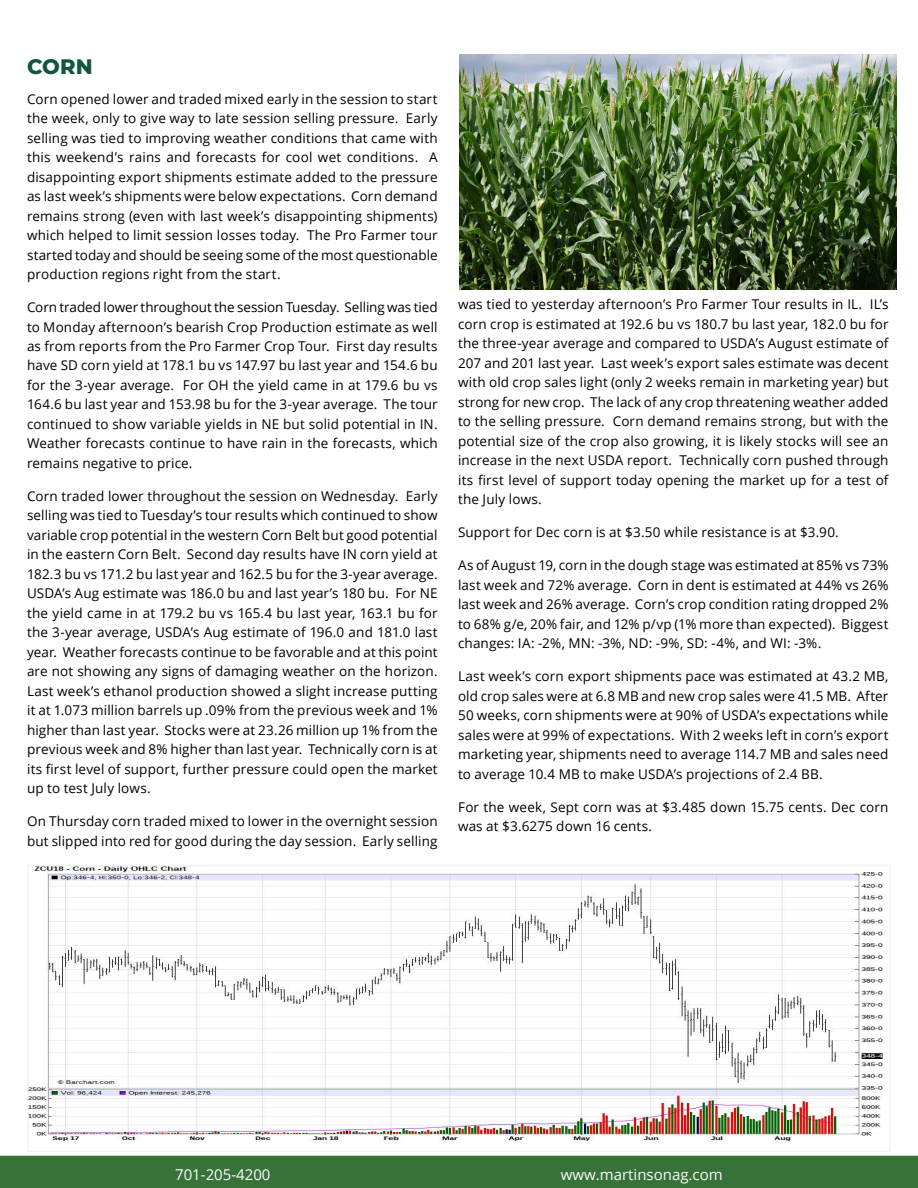
<style>
.page{position:relative;width:918px;height:1188px;background:#fff}
.page>*{position:absolute;margin:0;border:0;box-sizing:border-box;transform-origin:0 0}
.t1{font:800 21px "Montserrat";color:#125640}
.t2{font:15px "Open Sans";color:#fbfbfb}
.t3{font:13.5px/19.5px "Open Sans";letter-spacing:.01em;color:#000;text-align:justify}
</style>
<div class="page">
<img style="left:459px;top:54px;width:438px;height:236px">
<div style="left:1px;top:1157px;width:916px;height:30px;background:#377239"></div>
<div style="left:0;top:1156px;width:918px;height:32px;border:2px solid #377239"></div>
<img style="left:30px;top:868px;width:856px;height:274px">
<div style="left:27px;top:865px;width:864px;height:287px;border:2px solid #f1f3f3"></div>
<h1 class="t1" style="left:27px;top:51px;width:67px">CORN</h1>
<p class="t3" style="left:27px;top:89px;width:412px">Corn opened lower and traded mixed early in the session to start the week, only to give way to late session selling pressure. Early selling was tied to improving weather conditions that came with this weekend’s rains and forecasts for cool wet conditions. A disappointing export shipments estimate added to the pressure as last week’s shipments were below expectations. Corn demand remains strong (even with last week’s disappointing shipments) which helped to limit session losses today. The Pro Farmer tour started today and should be seeing some of the most questionable production regions right from the start.</p>
<p class="t3" style="left:27px;top:297px;width:412px">Corn traded lower throughout the session Tuesday. Selling was tied to Monday afternoon’s bearish Crop Production estimate as well as from reports from the Pro Farmer Crop Tour. First day results have SD corn yield at 178.1 bu vs 147.97 bu last year and 154.6 bu for the 3-year average. For OH the yield came in at 179.6 bu vs 164.6 bu last year and 153.98 bu for the 3-year average. The tour continued to show variable yields in NE but solid potential in IN.<br>Weather forecasts continue to have rain in the forecasts, which remains negative to price.</p>
<p class="t3" style="left:27px;top:486px;width:412px">Corn traded lower throughout the session on Wednesday. Early selling was tied to Tuesday’s tour results which continued to show variable crop potential in the western Corn Belt but good potential in the eastern Corn Belt. Second day results have IN corn yield at 182.3 bu vs 171.2 bu last year and 162.5 bu for the 3-year average.<br>USDA’s Aug estimate was 186.0 bu and last year’s 180 bu. For NE the yield came in at 179.2 bu vs 165.4 bu last year, 163.1 bu for the 3-year average, USDA’s Aug estimate of 196.0 and 181.0 last year. Weather forecasts continue to be favorable and at this point are not showing any signs of damaging weather on the horizon.<br>Last week’s ethanol production showed a slight increase putting it at 1.073 million barrels up .09% from the previous week and 1% higher than last year. Stocks were at 23.26 million up 1% from the previous week and 8% higher than last year. Technically corn is at its first level of support, further pressure could open the market up to test July lows.</p>
<p class="t3" style="left:27px;top:811px;width:412px">On Thursday corn traded mixed to lower in the overnight session but slipped into red for good during the day session. Early selling</p>
<p class="t3" style="left:458px;top:294px;width:432px">was tied to yesterday afternoon’s Pro Farmer Tour results in IL. IL’s corn crop is estimated at 192.6 bu vs 180.7 bu last year, 182.0 bu for the three-year average and compared to USDA’s August estimate of 207 and 201 last year. Last week’s export sales estimate was decent with old crop sales light (only 2 weeks remain in marketing year) but strong for new crop. The lack of any crop threatening weather added to the selling pressure. Corn demand remains strong, but with the potential size of the crop also growing, it is likely stocks will see an increase in the next USDA report. Technically corn pushed through its first level of support today opening the market up for a test of the July lows.</p>
<p class="t3" style="left:458px;top:522px;width:382px">Support for Dec corn is at $3.50 while resistance is at $3.90.</p>
<p class="t3" style="left:458px;top:555px;width:432px">As of August 19, corn in the dough stage was estimated at 85% vs 73% last week and 72% average. Corn in dent is estimated at 44% vs 26% last week and 26% average. Corn’s crop condition rating dropped 2% to 68% g/e, 20% fair, and 12% p/vp (1% more than expected). Biggest changes: IA: -2%, MN: -3%, ND: -9%, SD: -4%, and WI: -3%.</p>
<p class="t3" style="left:458px;top:666px;width:432px">Last week’s corn export shipments pace was estimated at 43.2 MB, old crop sales were at 6.8 MB and new crop sales were 41.5 MB. After 50 weeks, corn shipments were at 90% of USDA’s expectations while sales were at 99% of expectations. With 2 weeks left in corn’s export marketing year, shipments need to average 114.7 MB and sales need to average 10.4 MB to make USDA’s projections of 2.4 BB.</p>
<p class="t3" style="left:458px;top:797px;width:432px">For the week, Sept corn was at $3.485 down 15.75 cents. Dec corn was at $3.6275 down 16 cents.</p>
<p class="t2" style="left:175px;top:1165px;width:97px">701-205-4200</p>
<p class="t2" style="left:561px;top:1165px;width:163px">www.martinsonag.com</p>
</div>
